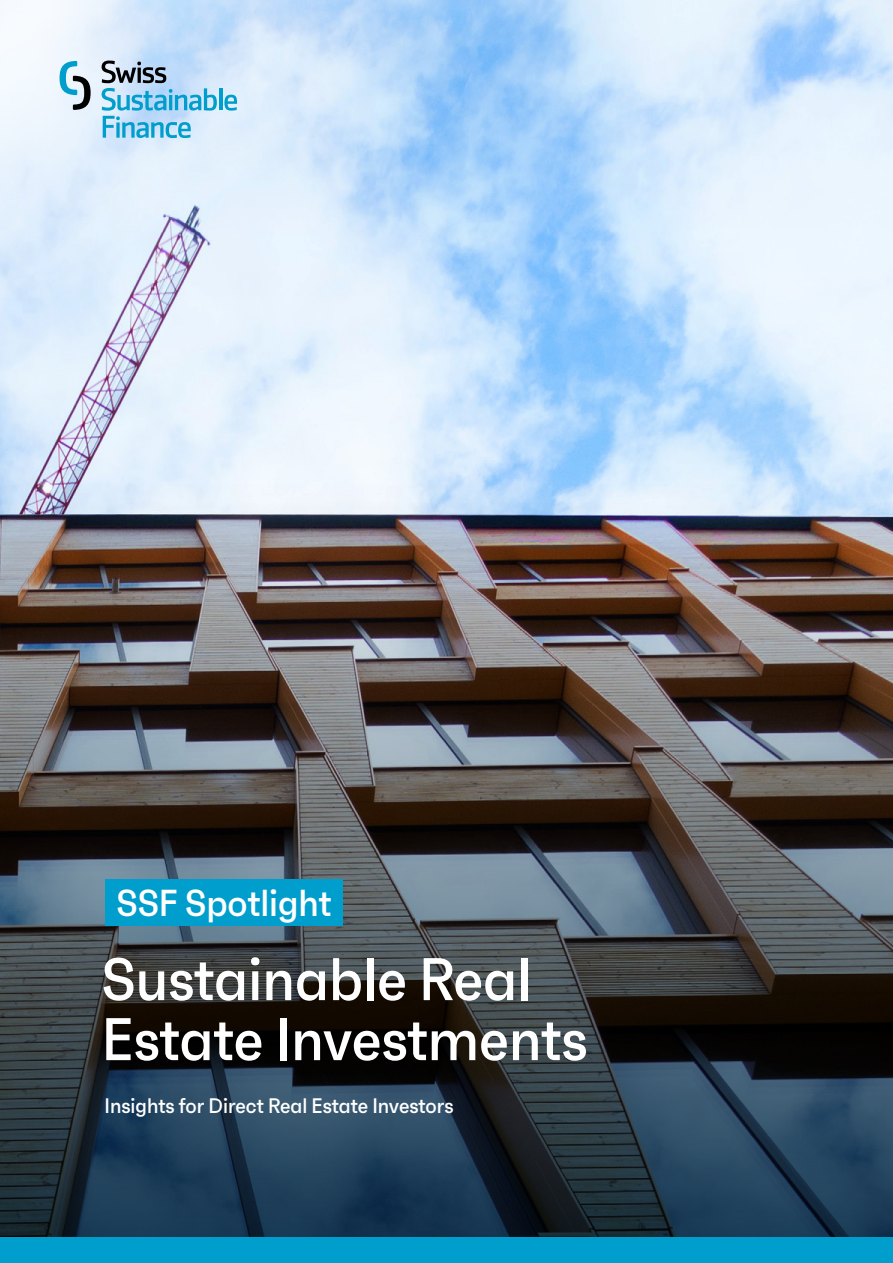
<style>
.page{position:relative;width:893px;height:1263px;background:#fff}
.page>*{position:absolute;margin:0;border:0;box-sizing:border-box;transform-origin:0 0}
.t1{font:500 60px/60px "Faktum Con";color:#fff}
.t2{font:500 37.5px "Faktum Con";color:#fff}
.t3{font:500 21px "Faktum Con";color:#fff}
</style>
<div class="page">
<img style="left:0;top:298px;width:893px;height:187px">
<svg style="left:0;top:0;width:893px;height:298px;background:#cce4fb"></svg>
<img style="left:0;top:485px;width:893px;height:752px">
<div style="left:0;top:1237px;width:893px;height:26px;background:#009ecc"></div>
<hr style="left:219px;top:88px;width:3px;height:22px;background:#009ecc">
<svg style="left:224px;top:95px;width:13px;height:16px"></svg>
<svg style="left:102px;top:61px;width:115px;height:77px;background:#96c6e1"></svg>
<svg style="left:60px;top:61px;width:31px;height:49px;background:#95b7c5"></svg>
<div style="left:106px;top:879px;width:237px;height:47px;background:#009ecc"></div>
<h2 class="t2" style="left:116px;top:880px;width:216px">SSF Spotlight</h2>
<h1 class="t1" style="left:102px;top:948px;width:487px">Sustainable Real<br>Estate Investments</h1>
<p class="t3" style="left:105px;top:1093px;width:350px">Insights for Direct Real Estate Investors</p>
</div>
